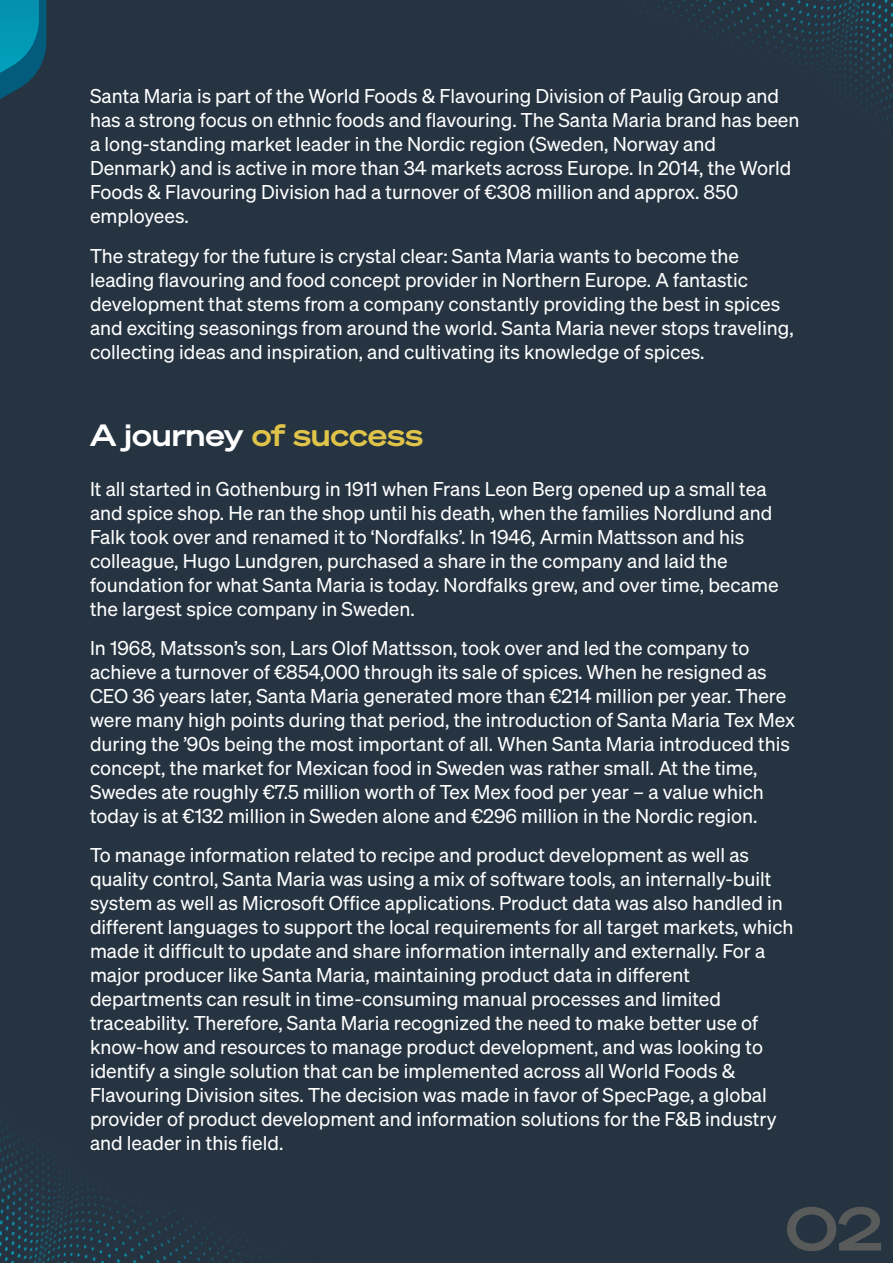
<style>
.page{position:relative;width:893px;height:1263px;background:#263442}
.page>*{position:absolute;margin:0;border:0;box-sizing:border-box;transform-origin:0 0}
.t1{font:600 60px "Sohne Breit";color:#595b5a}
.t2{font:600 30px "Sohne Breit";color:#dfc449}
.t3{font:19.5px/24px "Sohne Buch";color:#fff}
.s1{color:#fff}
</style>
<div class="page">
<svg style="left:0;top:0;width:46px;height:99px"></svg>
<img style="left:637px;top:0;width:256px;height:125px">
<img style="left:0;top:1121px;width:275px;height:142px">
<p class="t3" style="left:90px;top:84px;width:711px">Santa Maria is part of the World Foods &amp; Flavouring Division of Paulig Group and has a strong focus on ethnic foods and flavouring. The Santa Maria brand has been a long-standing market leader in the Nordic region (Sweden, Norway and Denmark) and is active in more than 34 markets across Europe. In 2014, the World Foods &amp; Flavouring Division had a turnover of €308 million and approx. 850 employees.</p>
<p class="t3" style="left:90px;top:243px;width:705px">The strategy for the future is crystal clear: Santa Maria wants to become the leading flavouring and food concept provider in Northern Europe. A fantastic development that stems from a company constantly providing the best in spices and exciting seasonings from around the world. Santa Maria never stops traveling, collecting ideas and inspiration, and cultivating its knowledge of spices.</p>
<h2 class="t2" style="left:90px;top:416px;width:334px"><span class="s1">A journey</span> of success</h2>
<p class="t3" style="left:90px;top:477px;width:690px">It all started in Gothenburg in 1911 when Frans Leon Berg opened up a small tea and spice shop. He ran the shop until his death, when the families Nordlund and Falk took over and renamed it to ‘Nordfalks’. In 1946, Armin Mattsson and his colleague, Hugo Lundgren, purchased a share in the company and laid the foundation for what Santa Maria is today. Nordfalks grew, and over time, became the largest spice company in Sweden.</p>
<p class="t3" style="left:90px;top:636px;width:706px">In 1968, Matsson’s son, Lars Olof Mattsson, took over and led the company to achieve a turnover of €854,000 through its sale of spices. When he resigned as CEO 36 years later, Santa Maria generated more than €214 million per year. There were many high points during that period, the introduction of Santa Maria Tex Mex during the ’90s being the most important of all. When Santa Maria introduced this concept, the market for Mexican food in Sweden was rather small. At the time, Swedes ate roughly €7.5 million worth of Tex Mex food per year – a value which today is at €132 million in Sweden alone and €296 million in the Nordic region.</p>
<p class="t3" style="left:90px;top:843px;width:705px">To manage information related to recipe and product development as well as quality control, Santa Maria was using a mix of software tools, an internally-built system as well as Microsoft Office applications. Product data was also handled in different languages to support the local requirements for all target markets, which made it difficult to update and share information internally and externally. For a major producer like Santa Maria, maintaining product data in different departments can result in time-consuming manual processes and limited traceability. Therefore, Santa Maria recognized the need to make better use of know-how and resources to manage product development, and was looking to identify a single solution that can be implemented across all World Foods &amp; Flavouring Division sites. The decision was made in favor of SpecPage, a global provider of product development and information solutions for the F&amp;B industry and leader in this field.</p>
<h1 class="t1" style="left:786px;top:1191px;width:98px">02</h1>
</div>
